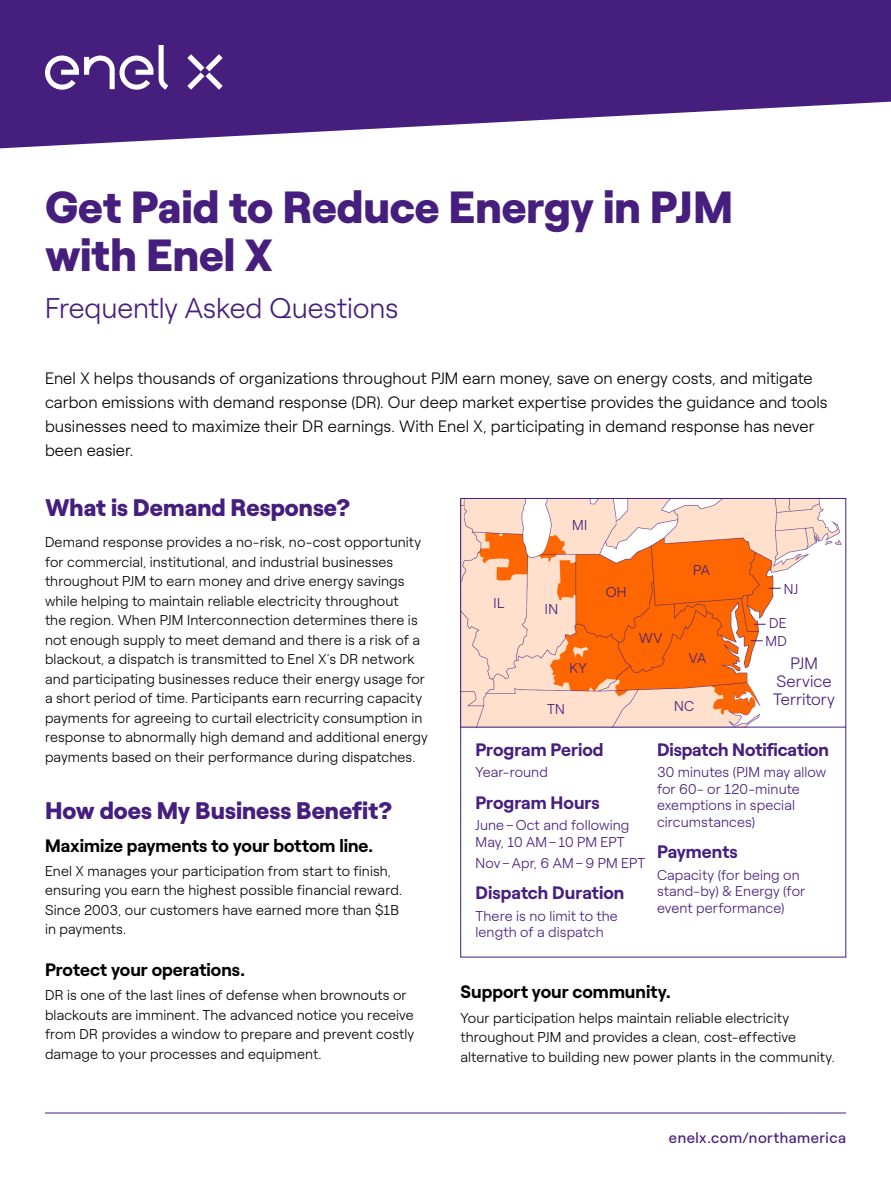
<style>
.page{position:relative;width:891px;height:1188px;background:#fff}
.page>*{position:absolute;margin:0;border:0;box-sizing:border-box;transform-origin:0 0}
.t1{font:900 45px/48px "Roobert ENEL";color:#461e7d}
.t2{font:300 28.5px "Roobert ENEL";letter-spacing:-.005em;color:#461e7d}
.t3{font:900 24px "Roobert ENEL";color:#461e7d}
.t4{font:700 18px "Roobert ENEL";color:#000}
.t5{font:700 18px "Roobert ENEL";letter-spacing:-.005em;color:#461e7d}
.t6{font:300 16.5px/24px "Roobert ENEL";color:#000}
.t7{font:300 16.5px/18px "Roobert ENEL";color:#461e7d;text-align:center}
.t8{font:15px "Roobert ENEL";letter-spacing:.03em;color:#461e7d}
.t9{font:300 14.25px/19.5px "Roobert ENEL";letter-spacing:.01em;color:#000}
.t10{font:300 14.25px/16.5px "Roobert ENEL";letter-spacing:.01em;color:#461e7d}
</style>
<div class="page">
<svg style="left:0;top:0;width:891px;height:149px;fill:#461e7d"></svg>
<svg style="left:187px;top:54px;width:36px;height:36px"></svg>
<svg style="left:159px;top:45px;width:9px;height:45px"></svg>
<svg style="left:45px;top:56px;width:108px;height:34px"></svg>
<hr style="left:45px;top:1113px;width:801px;height:1px;background:#461e7d">
<img style="left:462px;top:500px;width:382px;height:227px">
<hr style="left:460px;top:727px;width:386px;height:1px;background:#461e7d">
<svg style="left:769px;top:588px;width:12px;height:1px"></svg>
<svg style="left:754px;top:624px;width:12px;height:1px"></svg>
<svg style="left:751px;top:641px;width:12px;height:1px"></svg>
<h1 class="t1" style="left:45px;top:179px;width:690px">Get Paid to Reduce Energy in PJM with Enel X</h1>
<h2 class="t2" style="left:45px;top:286px;width:355px">Frequently Asked Questions</h2>
<p class="t6" style="left:45px;top:365px;width:784px">Enel X helps thousands of organizations throughout PJM earn money, save on energy costs, and mitigate carbon emissions with demand response (DR). Our deep market expertise provides the guidance and tools businesses need to maximize their DR earnings. With Enel X, participating in demand response has never been easier.</p>
<h3 class="t3" style="left:45px;top:489px;width:307px">What is Demand Response?</h3>
<p class="t9" style="left:45px;top:531px;width:384px">Demand response provides a no-risk, no-cost opportunity for commercial, institutional, and industrial businesses throughout PJM to earn money and drive energy savings while helping to maintain reliable electricity throughout<br>the region. When PJM Interconnection determines there is not enough supply to meet demand and there is a risk of a blackout, a dispatch is transmitted to Enel X’s DR network and participating businesses reduce their energy usage for a short period of time. Participants earn recurring capacity payments for agreeing to curtail electricity consumption in response to abnormally high demand and additional energy payments based on their performance during dispatches.</p>
<h3 class="t3" style="left:45px;top:791px;width:349px">How does My Business Benefit?</h3>
<p class="t4" style="left:45px;top:831px;width:330px">Maximize payments to your bottom line.</p>
<p class="t9" style="left:45px;top:860px;width:359px">Enel X manages your participation from start to finish, ensuring you earn the highest possible financial reward.<br>Since 2003, our customers have earned more than $1B in payments.</p>
<p class="t4" style="left:45px;top:955px;width:201px">Protect your operations.</p>
<p class="t9" style="left:45px;top:984px;width:371px">DR is one of the last lines of defense when brownouts or blackouts are imminent. The advanced notice you receive from DR provides a window to prepare and prevent costly damage to your processes and equipment.</p>
<p class="t10" style="left:494px;top:594px;width:12px">IL</p>
<p class="t10" style="left:572px;top:515px;width:17px">MI</p>
<p class="t10" style="left:545px;top:600px;width:15px">IN</p>
<p class="t10" style="left:569px;top:659px;width:19px">KY</p>
<p class="t10" style="left:606px;top:582px;width:22px">OH</p>
<p class="t10" style="left:639px;top:628px;width:25px">WV</p>
<p class="t10" style="left:693px;top:561px;width:18px">PA</p>
<p class="t10" style="left:689px;top:649px;width:19px">VA</p>
<p class="t10" style="left:547px;top:700px;width:19px">TN</p>
<p class="t10" style="left:674px;top:697px;width:21px">NC</p>
<p class="t10" style="left:784px;top:579px;width:16px">NJ</p>
<p class="t10" style="left:765px;top:614px;width:23px;line-height:17.4px">DE<br>MD</p>
<p class="t7" style="left:773px;top:653px;width:63px">PJM<br>Service<br>Territory</p>
<p class="t5" style="left:476px;top:735px;width:130px">Program Period</p>
<p class="t10" style="left:476px;top:763px;width:74px">Year-round</p>
<p class="t5" style="left:476px;top:788px;width:126px">Program Hours</p>
<p class="t10" style="left:476px;top:816px;width:155px">June–Oct and following<br>May, 10 AM–10 PM EPT</p>
<p class="t10" style="left:476px;top:854px;width:171px">Nov–Apr, 6 AM–9 PM EPT</p>
<p class="t5" style="left:476px;top:879px;width:150px">Dispatch Duration</p>
<p class="t10" style="left:476px;top:906px;width:144px">There is no limit to the length of a dispatch</p>
<p class="t5" style="left:657px;top:735px;width:173px">Dispatch Notification</p>
<p class="t10" style="left:657px;top:763px;width:171px">30 minutes (PJM may allow for 60- or 120-minute exemptions in special circumstances)</p>
<p class="t5" style="left:657px;top:838px;width:82px">Payments</p>
<p class="t10" style="left:657px;top:865px;width:150px">Capacity (for being on stand-by) &amp; Energy (for event performance)</p>
<p class="t4" style="left:460px;top:978px;width:212px">Support your community.</p>
<p class="t9" style="left:460px;top:1007px;width:376px">Your participation helps maintain reliable electricity throughout PJM and provides a clean, cost-effective alternative to building new power plants in the community.</p>
<p class="t8" style="left:669px;top:1126px;width:179px">enelx.com/northamerica</p>
</div>
